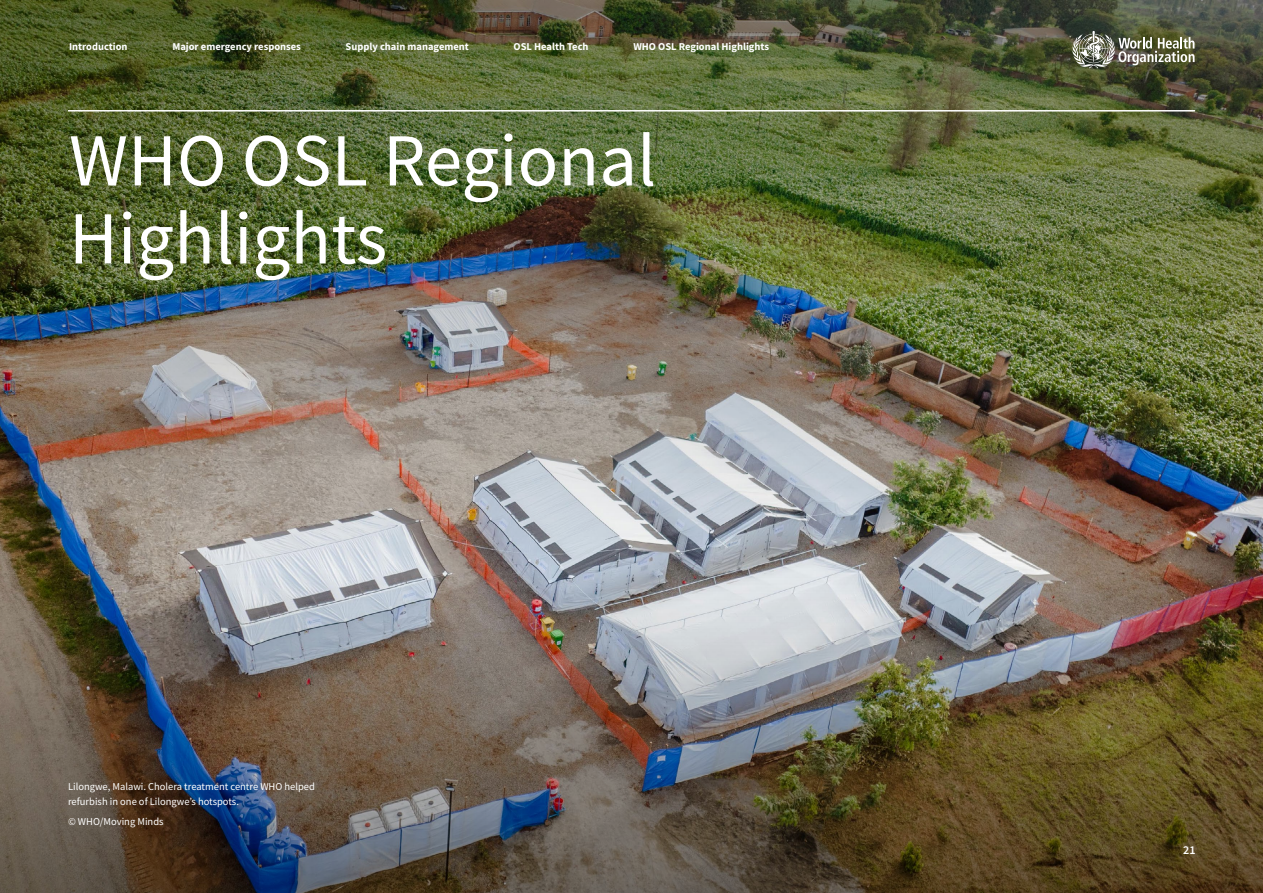
<style>
.page{position:relative;width:1263px;height:893px;background:#fff}
.page>*{position:absolute;margin:0;border:0;box-sizing:border-box;transform-origin:0 0}
.t1{font:75px/78px "Source Sans Pro";color:#fff}
.t2{font:600 12px "Source Sans Pro";color:#fff}
.t3{font:10.5px/15px "Source Sans Pro";color:#fff}
.t4{font:700 10.5px "Source Sans Pro";color:#fff}
</style>
<div class="page">
<img style="left:0;top:0;width:1263px;height:562px">
<img style="left:0;top:562px;width:1263px;height:331px">
<hr style="left:68px;top:110px;width:1127px;height:2px;background:#fff">
<svg style="left:1072px;top:31px;width:122px;height:37px;background:#797c67"></svg>
<p class="t4" style="left:69px;top:40px;width:60px">Introduction</p>
<p class="t4" style="left:172px;top:40px;width:130px">Major emergency responses</p>
<p class="t4" style="left:346px;top:40px;width:125px">Supply chain management</p>
<p class="t4" style="left:514px;top:40px;width:76px">OSL Health Tech</p>
<p class="t4" style="left:633px;top:40px;width:137px">WHO OSL Regional Highlights</p>
<h1 class="t1" style="left:69px;top:121px;width:589px">WHO OSL Regional<br>Highlights</h1>
<p class="t3" style="left:68px;top:779px;width:248px">Lilongwe, Malawi. Cholera treatment centre WHO helped refurbish in one of Lilongwe’s hotspots.</p>
<p class="t3" style="left:68px;top:814px;width:97px">© WHO/Moving Minds</p>
<p class="t2" style="left:1183px;top:842px;width:14px">21</p>
</div>
